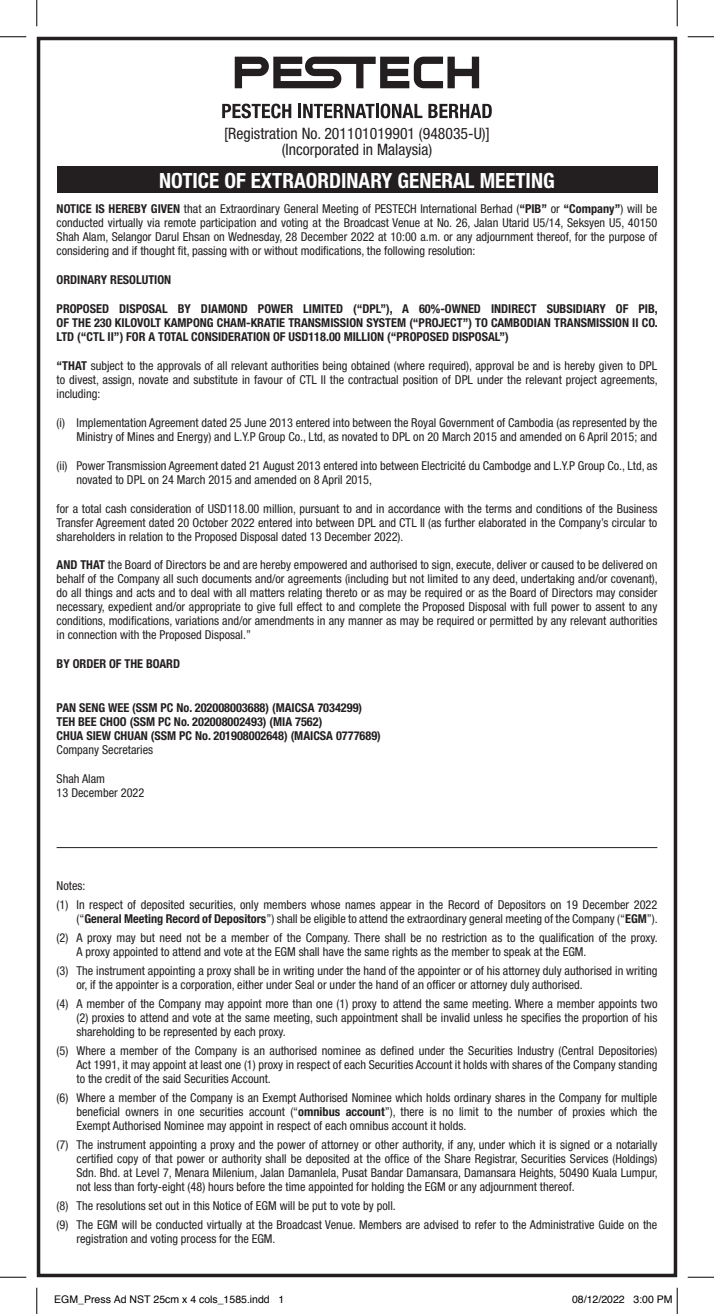
<style>
.page{position:relative;width:714px;height:1314px;background:#fff}
.page>*{position:absolute;margin:0;border:0;box-sizing:border-box;transform-origin:0 0}
.t1{font:700 condensed 21px "Helvetica Neue";color:#fff}
.text{font:condensed 15.75px "Helvetica Neue";color:#231f20}
.text-2{font:condensed 12.25px/14px "Helvetica Neue";color:#231f20;text-align:justify}
.text-3{font:700 condensed 12.25px/14px "Helvetica Neue";color:#231f20;text-align:justify}
.t2{font:10.5px "Helvetica";color:#000}
.s1{font-weight:700}
</style>
<div class="page">
<div style="left:37px;top:37px;width:640px;height:1240px;border:4px solid #231f20"></div>
<div style="left:57px;top:166px;width:600px;height:26px;background:#231f20"></div>
<svg style="left:222px;top:104px;width:69px;height:14px"></svg>
<hr style="left:298px;top:104px;width:3px;height:14px;background:#231f20">
<svg style="left:303px;top:104px;width:119px;height:14px"></svg>
<svg style="left:428px;top:104px;width:63px;height:14px"></svg>
<svg style="left:235px;top:57px;width:244px;height:31px"></svg>
<hr style="left:57px;top:847px;width:600px;height:1px;background:#231f20">
<svg style="left:0;top:36px;width:26px;height:1px"></svg>
<svg style="left:687px;top:36px;width:26px;height:1px"></svg>
<svg style="left:0;top:1277px;width:26px;height:1px"></svg>
<svg style="left:687px;top:1277px;width:26px;height:1px"></svg>
<svg style="left:36px;top:0;width:1px;height:26px"></svg>
<svg style="left:36px;top:1287px;width:1px;height:27px"></svg>
<svg style="left:676px;top:0;width:1px;height:26px"></svg>
<svg style="left:676px;top:1287px;width:1px;height:27px"></svg>
<p class="text" style="left:224px;top:125px;width:267px">[Registration No. 201101019901 (948035-U)]</p>
<p class="text" style="left:282px;top:141px;width:152px">(Incorporated in Malaysia)</p>
<p class="t1" style="left:159px;top:167px;width:397px">NOTICE OF EXTRAORDINARY GENERAL MEETING</p>
<p class="text-2" style="left:57px;top:202px;width:602px"><span class="s1">NOTICE IS HEREBY GIVEN</span> that an Extraordinary General Meeting of PESTECH International Berhad (<span class="s1">“PIB”</span> or <span class="s1">“Company”</span>) will be conducted virtually via remote participation and voting at the Broadcast Venue at No. 26, Jalan Utarid U5/14, Seksyen U5, 40150<br>Shah Alam, Selangor Darul Ehsan on Wednesday, 28 December 2022 at 10:00 a.m. or any adjournment thereof, for the purpose of considering and if thought fit, passing with or without modifications, the following resolution:</p>
<p class="text-3" style="left:57px;top:272px;width:116px">ORDINARY RESOLUTION</p>
<p class="text-3" style="left:57px;top:301px;width:602px">PROPOSED DISPOSAL BY DIAMOND POWER LIMITED (“DPL”), A 60%-OWNED INDIRECT SUBSIDIARY OF PIB, OF THE 230 KILOVOLT KAMPONG CHAM-KRATIE TRANSMISSION SYSTEM (“PROJECT”) TO CAMBODIAN TRANSMISSION II CO.<br>LTD (“CTL II”) FOR A TOTAL CONSIDERATION OF USD118.00 MILLION (“PROPOSED DISPOSAL”)</p>
<p class="text-2" style="left:57px;top:358px;width:602px"><span class="s1">“THAT</span> subject to the approvals of all relevant authorities being obtained (where required), approval be and is hereby given to DPL to divest, assign, novate and substitute in favour of CTL II the contractual position of DPL under the relevant project agreements, including:</p>
<p class="text-2" style="left:57px;top:415px;width:602px;text-align:right">(i) Implementation Agreement dated 25 June 2013 entered into between the Royal Government of Cambodia (as represented by the<br>Ministry of Mines and Energy) and L.Y.P Group Co., Ltd, as novated to DPL on 20 March 2015 and amended on 6 April 2015; and</p>
<p class="text-2" style="left:76px;top:458px;width:582px;text-indent:-20px">(ii) Power Transmission Agreement dated 21 August 2013 entered into between Electricité du Cambodge and L.Y.P Group Co., Ltd, as novated to DPL on 24 March 2015 and amended on 8 April 2015,</p>
<p class="text-2" style="left:57px;top:501px;width:602px">for a total cash consideration of USD118.00 million, pursuant to and in accordance with the terms and conditions of the Business Transfer Agreement dated 20 October 2022 entered into between DPL and CTL II (as further elaborated in the Company’s circular to shareholders in relation to the Proposed Disposal dated 13 December 2022).</p>
<p class="text-2" style="left:57px;top:558px;width:602px"><span class="s1">AND THAT</span> the Board of Directors be and are hereby empowered and authorised to sign, execute, deliver or caused to be delivered on behalf of the Company all such documents and/or agreements (including but not limited to any deed, undertaking and/or covenant), do all things and acts and to deal with all matters relating thereto or as may be required or as the Board of Directors may consider necessary, expedient and/or appropriate to give full effect to and complete the Proposed Disposal with full power to assent to any conditions, modifications, variations and/or amendments in any manner as may be required or permitted by any relevant authorities in connection with the Proposed Disposal.”</p>
<p class="text-3" style="left:57px;top:657px;width:125px">BY ORDER OF THE BOARD</p>
<p class="text-3" style="left:57px;top:700px;width:307px">PAN SENG WEE (SSM PC No. 202008003688) (MAICSA 7034299)</p>
<p class="text-3" style="left:57px;top:714px;width:267px">TEH BEE CHOO (SSM PC No. 202008002493) (MIA 7562)</p>
<p class="text-3" style="left:57px;top:728px;width:325px">CHUA SIEW CHUAN (SSM PC No. 201908002648) (MAICSA 0777689)</p>
<p class="text-2" style="left:57px;top:743px;width:98px">Company Secretaries</p>
<p class="text-2" style="left:57px;top:771px;width:50px">Shah Alam</p>
<p class="text-2" style="left:57px;top:785px;width:89px">13 December 2022</p>
<p class="text-2" style="left:57px;top:879px;width:30px">Notes:</p>
<p class="text-2" style="left:57px;top:898px;width:602px;text-align:right">(1) In respect of deposited securities, only members whose names appear in the Record of Depositors on 19 December 2022 (“<span class="s1">General Meeting Record of Depositors</span>”) shall be eligible to attend the extraordinary general meeting of the Company (“<span class="s1">EGM</span>”).</p>
<p class="text-2" style="left:76px;top:931px;width:582px;text-indent:-20px">(2) A proxy may but need not be a member of the Company. There shall be no restriction as to the qualification of the proxy.<br>A proxy appointed to attend and vote at the EGM shall have the same rights as the member to speak at the EGM.</p>
<p class="text-2" style="left:76px;top:964px;width:582px;text-indent:-20px">(3) The instrument appointing a proxy shall be in writing under the hand of the appointer or of his attorney duly authorised in writing or, if the appointer is a corporation, either under Seal or under the hand of an officer or attorney duly authorised.</p>
<p class="text-2" style="left:76px;top:997px;width:582px;text-indent:-20px">(4) A member of the Company may appoint more than one (1) proxy to attend the same meeting. Where a member appoints two (2) proxies to attend and vote at the same meeting, such appointment shall be invalid unless he specifies the proportion of his shareholding to be represented by each proxy.</p>
<p class="text-2" style="left:76px;top:1044px;width:582px;text-indent:-20px">(5) Where a member of the Company is an authorised nominee as defined under the Securities Industry (Central Depositories)<br>Act 1991, it may appoint at least one (1) proxy in respect of each Securities Account it holds with shares of the Company standing to the credit of the said Securities Account.</p>
<p class="text-2" style="left:76px;top:1091px;width:582px;text-indent:-20px">(6) Where a member of the Company is an Exempt Authorised Nominee which holds ordinary shares in the Company for multiple beneficial owners in one securities account (“<span class="s1">omnibus account</span>”), there is no limit to the number of proxies which the Exempt Authorised Nominee may appoint in respect of each omnibus account it holds.</p>
<p class="text-2" style="left:76px;top:1138px;width:582px;text-indent:-20px">(7) The instrument appointing a proxy and the power of attorney or other authority, if any, under which it is signed or a notarially certified copy of that power or authority shall be deposited at the office of the Share Registrar, Securities Services (Holdings)<br>Sdn. Bhd. at Level 7, Menara Milenium, Jalan Damanlela, Pusat Bandar Damansara, Damansara Heights, 50490 Kuala Lumpur, not less than forty-eight (48) hours before the time appointed for holding the EGM or any adjournment thereof.</p>
<p class="text-2" style="left:57px;top:1198px;width:340px">(8) The resolutions set out in this Notice of EGM will be put to vote by poll.</p>
<p class="text-2" style="left:76px;top:1217px;width:582px;text-indent:-20px">(9) The EGM will be conducted virtually at the Broadcast Venue. Members are advised to refer to the Administrative Guide on the registration and voting process for the EGM.</p>
<p class="t2" style="left:54px;top:1291px;width:231px">EGM_Press Ad NST 25cm x 4 cols_1585.indd 1</p>
<p class="t2" style="left:572px;top:1291px;width:102px">08/12/2022 3:00 PM</p>
</div>
